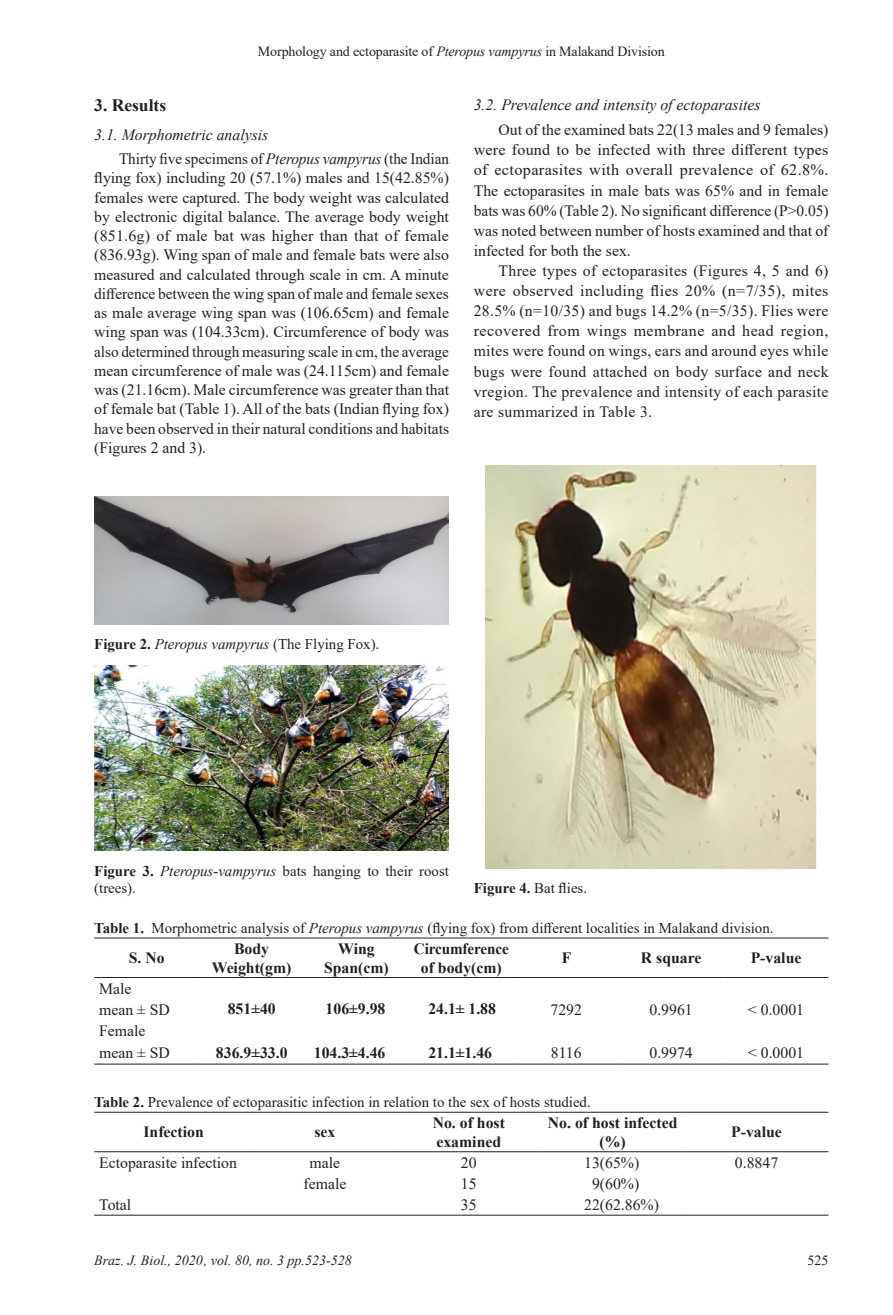
<style>
.page{position:relative;width:893px;height:1315px;background:#fff}
.page>*{position:absolute;margin:0;border:0;box-sizing:border-box;transform-origin:0 0}
.Heading1{font:700 17.5px "Times New Roman";color:#231f20}
.Paragraph{font:15.75px/19.2px "Times New Roman";color:#231f20;text-align:justify}
.TableBody{font:15.75px "Times New Roman";color:#231f20}
.TableHead{font:700 15.75px/18.9px "Times New Roman";color:#231f20;text-align:center}
.TableBody-2{font:700 15.75px "Times New Roman";color:#231f20}
.Heading2{font:italic 15.75px "Times New Roman";color:#231f20}
.Heading2Alt{font:italic 15.75px "Times New Roman";color:#231f20}
.TableHead-2{font:700 15.75px/18.9px "Times New Roman";color:#231f20;text-align:center;scale:.96 1}
.TableTitle{font:14.88px "Times New Roman";color:#231f20}
.FigureCaption{font:14.88px/17.8px "Times New Roman";color:#231f20}
.FigureCaption-2{font:italic 14.88px "Times New Roman";color:#231f20}
.t1{font:14px "Times New Roman";letter-spacing:-.01em;color:#231f20}
.t2{font:italic 14px "Times New Roman";color:#231f20}
.s1{font-style:italic}
.s2{font-weight:700;font-style:normal}
.s3{font-style:normal}
.s4{font-weight:700}
</style>
<div class="page">
<hr style="left:94px;top:1063px;width:105px;height:1px;background:#231f20">
<hr style="left:199px;top:1063px;width:105px;height:1px;background:#231f20">
<hr style="left:304px;top:1063px;width:105px;height:1px;background:#231f20">
<hr style="left:409px;top:1063px;width:105px;height:1px;background:#231f20">
<hr style="left:514px;top:1063px;width:105px;height:1px;background:#231f20">
<hr style="left:619px;top:1063px;width:105px;height:1px;background:#231f20">
<hr style="left:724px;top:1063px;width:104px;height:1px;background:#231f20">
<hr style="left:94px;top:937px;width:105px;height:1px;background:#231f20">
<hr style="left:199px;top:937px;width:105px;height:1px;background:#231f20">
<hr style="left:304px;top:937px;width:105px;height:1px;background:#231f20">
<hr style="left:409px;top:937px;width:105px;height:1px;background:#231f20">
<hr style="left:514px;top:937px;width:105px;height:1px;background:#231f20">
<hr style="left:619px;top:937px;width:105px;height:1px;background:#231f20">
<hr style="left:724px;top:937px;width:104px;height:1px;background:#231f20">
<hr style="left:94px;top:977px;width:105px;height:1px;background:#231f20">
<hr style="left:199px;top:977px;width:105px;height:1px;background:#231f20">
<hr style="left:304px;top:977px;width:105px;height:1px;background:#231f20">
<hr style="left:409px;top:977px;width:105px;height:1px;background:#231f20">
<hr style="left:514px;top:977px;width:105px;height:1px;background:#231f20">
<hr style="left:619px;top:977px;width:105px;height:1px;background:#231f20">
<hr style="left:724px;top:977px;width:104px;height:1px;background:#231f20">
<img style="left:95px;top:496px;width:353px;height:128px">
<img style="left:94px;top:665px;width:355px;height:185px">
<hr style="left:94px;top:1111px;width:159px;height:1px;background:#231f20">
<hr style="left:253px;top:1111px;width:144px;height:1px;background:#231f20">
<hr style="left:397px;top:1111px;width:144px;height:1px;background:#231f20">
<hr style="left:541px;top:1111px;width:144px;height:1px;background:#231f20">
<hr style="left:685px;top:1111px;width:143px;height:1px;background:#231f20">
<hr style="left:94px;top:1151px;width:159px;height:1px;background:#231f20">
<hr style="left:253px;top:1151px;width:144px;height:1px;background:#231f20">
<hr style="left:397px;top:1151px;width:144px;height:1px;background:#231f20">
<hr style="left:541px;top:1151px;width:144px;height:1px;background:#231f20">
<hr style="left:685px;top:1151px;width:143px;height:1px;background:#231f20">
<hr style="left:94px;top:1214px;width:159px;height:1px;background:#231f20">
<hr style="left:253px;top:1214px;width:144px;height:1px;background:#231f20">
<hr style="left:397px;top:1214px;width:144px;height:1px;background:#231f20">
<hr style="left:541px;top:1214px;width:144px;height:1px;background:#231f20">
<hr style="left:685px;top:1214px;width:143px;height:1px;background:#231f20">
<img style="left:486px;top:465px;width:330px;height:403px">
<p class="t1" style="left:258px;top:42px;width:408px">Morphology and ectoparasite of <span class="s1">Pteropus vampyrus</span> in Malakand Division</p>
<p class="Heading1" style="left:94px;top:93px;width:73px">3. Results</p>
<p class="Heading2Alt" style="left:94px;top:124px;width:176px">3.1. Morphometric analysis</p>
<p class="Paragraph" style="left:94px;top:149px;width:356px;text-indent:25px">Thirty five specimens of <span class="s1">Pteropus vampyrus</span> (the Indian flying fox) including 20 (57.1%) males and 15(42.85%) females were captured. The body weight was calculated by electronic digital balance. The average body weight (851.6g) of male bat was higher than that of female (836.93g). Wing span of male and female bats were also measured and calculated through scale in cm. A minute difference between the wing span of male and female sexes as male average wing span was (106.65cm) and female wing span was (104.33cm). Circumference of body was also determined through measuring scale in cm, the average mean circumference of male was (24.115cm) and female was (21.16cm). Male circumference was greater than that of female bat (Table 1). All of the bats (Indian flying fox) have been observed in their natural conditions and habitats (Figures 2 and 3).</p>
<p class="Heading2" style="left:474px;top:94px;width:288px">3.2. Prevalence and intensity of ectoparasites</p>
<p class="Paragraph" style="left:474px;top:119px;width:356px;line-height:20.1px;text-indent:25px">Out of the examined bats 22(13 males and 9 females) were found to be infected with three different types of ectoparasites with overall prevalence of 62.8%.<br>The ectoparasites in male bats was 65% and in female bats was 60% (Table 2). No significant difference (P&gt;0.05) was noted between number of hosts examined and that of infected for both the sex.</p>
<p class="Paragraph" style="left:474px;top:260px;width:356px;line-height:20.1px;text-indent:25px">Three types of ectoparasites (Figures 4, 5 and 6) were observed including flies 20% (n=7/35), mites 28.5% (n=10/35) and bugs 14.2% (n=5/35). Flies were recovered from wings membrane and head region, mites were found on wings, ears and around eyes while bugs were found attached on body surface and neck vregion. The prevalence and intensity of each parasite are summarized in Table 3.</p>
<p class="FigureCaption-2" style="left:94px;top:634px;width:287px"><span class="s2">Figure 2.</span> Pteropus vampyrus <span class="s3">(The Flying Fox).</span></p>
<p class="FigureCaption" style="left:94px;top:861px;width:356px"><span class="s4">Figure 3.</span> <span class="s1">Pteropus-vampyrus</span> bats hanging to their roost (trees).</p>
<p class="FigureCaption" style="left:474px;top:879px;width:115px"><span class="s4">Figure 4.</span> Bat flies.</p>
<p class="TableTitle" style="left:94px;top:917px;width:681px"><span class="s4">Table 1.</span> Morphometric analysis of <span class="s1">Pteropus vampyrus</span> (flying fox) from different localities in Malakand division.</p>
<p class="TableHead" style="left:129px;top:948px;width:37px">S. No</p>
<p class="TableHead" style="left:212px;top:938px;width:81px">Body<br>Weight(gm)</p>
<p class="TableHead" style="left:324px;top:938px;width:66px">Wing<br>Span(cm)</p>
<p class="TableHead-2" style="left:414px;top:938px;width:100px">Circumference of body(cm)</p>
<p class="TableHead" style="left:562px;top:948px;width:11px">F</p>
<p class="TableHead" style="left:641px;top:948px;width:62px">R square</p>
<p class="TableHead" style="left:751px;top:948px;width:52px">P-value</p>
<p class="TableBody" style="left:99px;top:977px;width:34px">Male</p>
<p class="TableBody" style="left:99px;top:998px;width:72px">mean ± SD</p>
<p class="TableBody-2" style="left:228px;top:997px;width:50px">851±40</p>
<p class="TableBody-2" style="left:326px;top:997px;width:61px">106±9.98</p>
<p class="TableBody-2" style="left:428px;top:997px;width:69px">24.1± 1.88</p>
<p class="TableBody" style="left:550px;top:998px;width:33px">7292</p>
<p class="TableBody" style="left:649px;top:998px;width:45px">0.9961</p>
<p class="TableBody" style="left:748px;top:998px;width:58px">&lt; 0.0001</p>
<p class="TableBody" style="left:99px;top:1020px;width:48px">Female</p>
<p class="TableBody" style="left:99px;top:1041px;width:72px">mean ± SD</p>
<p class="TableBody-2" style="left:216px;top:1041px;width:73px">836.9±33.0</p>
<p class="TableBody-2" style="left:314px;top:1041px;width:73px">104.3±4.46</p>
<p class="TableBody-2" style="left:428px;top:1041px;width:65px">21.1±1.46</p>
<p class="TableBody" style="left:551px;top:1041px;width:32px">8116</p>
<p class="TableBody" style="left:649px;top:1041px;width:45px">0.9974</p>
<p class="TableBody" style="left:748px;top:1041px;width:58px">&lt; 0.0001</p>
<p class="TableTitle" style="left:94px;top:1091px;width:498px"><span class="s4">Table 2.</span> Prevalence of ectoparasitic infection in relation to the sex of hosts studied.</p>
<p class="TableHead" style="left:143px;top:1122px;width:62px">Infection</p>
<p class="TableHead" style="left:314px;top:1122px;width:22px">sex</p>
<p class="TableHead" style="left:433px;top:1112px;width:74px;text-align:left">No. of host examined</p>
<p class="TableHead" style="left:548px;top:1112px;width:131px">No. of host infected (%)</p>
<p class="TableHead" style="left:731px;top:1122px;width:52px">P-value</p>
<p class="TableBody" style="left:99px;top:1151px;width:139px">Ectoparasite infection</p>
<p class="TableBody" style="left:310px;top:1151px;width:32px">male</p>
<p class="TableBody" style="left:461px;top:1151px;width:17px">20</p>
<p class="TableBody" style="left:584px;top:1151px;width:57px">13(65%)</p>
<p class="TableBody" style="left:735px;top:1151px;width:45px">0.8847</p>
<p class="TableBody" style="left:303px;top:1172px;width:44px">female</p>
<p class="TableBody" style="left:461px;top:1172px;width:17px">15</p>
<p class="TableBody" style="left:592px;top:1172px;width:49px">9(60%)</p>
<p class="TableBody" style="left:99px;top:1193px;width:34px">Total</p>
<p class="TableBody" style="left:461px;top:1193px;width:17px">35</p>
<p class="TableBody" style="left:584px;top:1193px;width:76px">22(62.86%)</p>
<p class="t2" style="left:94px;top:1250px;width:259px">Braz. J. Biol., 2020 , vol. 80, no. 3 pp.523-528</p>
</div>
